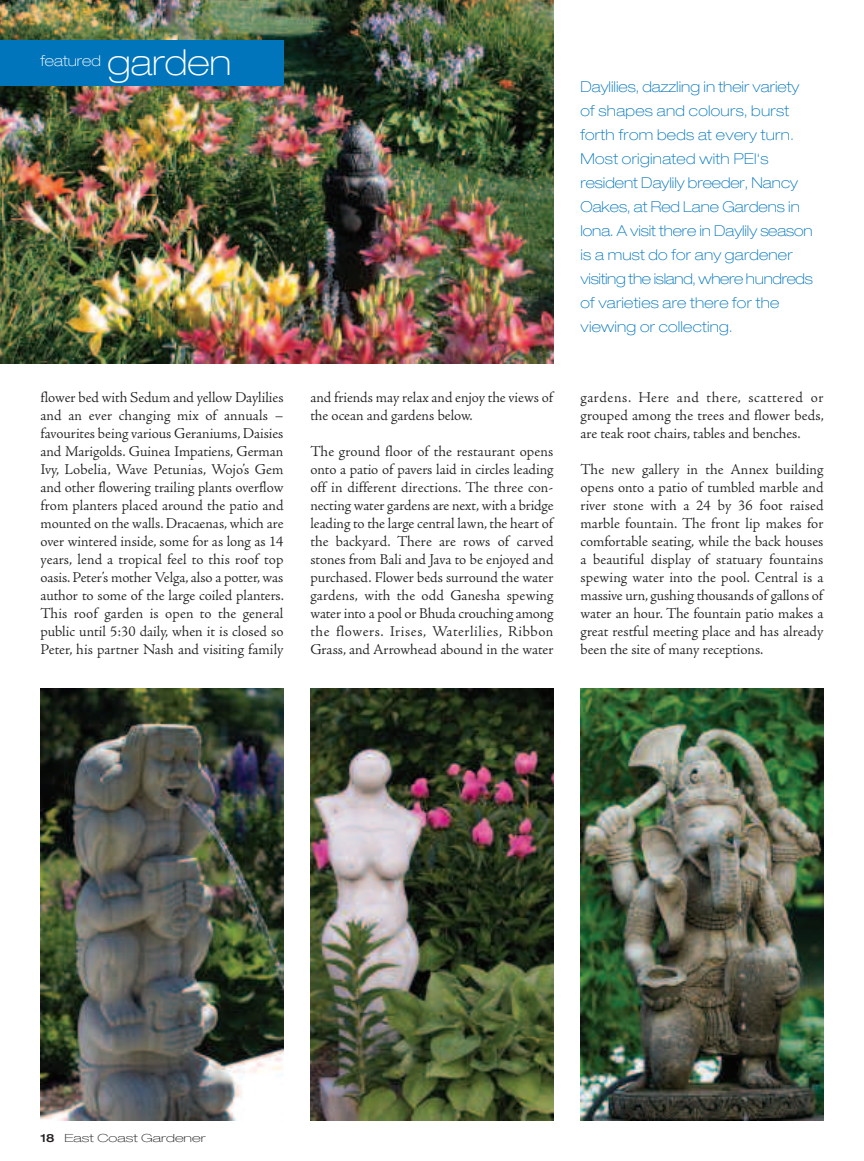
<style>
.page{position:relative;width:864px;height:1161px;background:#fff}
.page>*{position:absolute;margin:0;border:0;box-sizing:border-box;transform-origin:0 0}
.t1{font:100 expanded 36px "Helvetica Neue LT Std";color:#fff}
.t2{font:300 15px/18px "Adobe Jenson Pro";color:#231f20;text-align:justify}
.t3{font:100 expanded 15px/24px "Helvetica Neue LT Std";color:#0075bc}
.t4{font:100 expanded 15px "Helvetica Neue LT Std";color:#fff}
.t5{font:100 expanded 11.25px "Helvetica Neue LT Std";color:#231f20;scale:1.25 1}
.s1{font-weight:500}
</style>
<div class="page">
<img style="left:41px;top:688px;width:243px;height:432px">
<img style="left:580px;top:688px;width:243px;height:432px">
<img style="left:310px;top:688px;width:243px;height:432px">
<img style="left:0;top:0;width:553px;height:363px">
<div style="left:0;top:41px;width:284px;height:45px;background:#0075bc"></div>
<p class="t4" style="left:41px;top:56px;width:62px">featured</p>
<h1 class="t1" style="left:107px;top:50px;width:126px">garden</h1>
<p class="t2" style="left:40px;top:390px;width:245px">flower bed with Sedum and yellow Daylilies and an ever changing mix of annuals – favourites being various Geraniums, Daisies and Marigolds. Guinea Impatiens, German Ivy, Lobelia, Wave Petunias, Wojo’s Gem and other flowering trailing plants overflow from planters placed around the patio and mounted on the walls. Dracaenas, which are over wintered inside, some for as long as 14 years, lend a tropical feel to this roof top oasis. Peter’s mother Velga, also a potter, was author to some of the large coiled planters.<br>This roof garden is open to the general public until 5:30 daily, when it is closed so Peter, his partner Nash and visiting family</p>
<p class="t2" style="left:310px;top:390px;width:244px">and friends may relax and enjoy the views of the ocean and gardens below.</p>
<p class="t2" style="left:310px;top:444px;width:245px">The ground floor of the restaurant opens onto a patio of pavers laid in circles leading off in different directions. The three con&shy;necting water gardens are next, with a bridge leading to the large central lawn, the heart of the backyard. There are rows of carved stones from Bali and Java to be enjoyed and purchased. Flower beds surround the water gardens, with the odd Ganesha spewing water into a pool or Bhuda crouching among the flowers. Irises, Waterlilies, Ribbon Grass, and Arrowhead abound in the water</p>
<p class="t3" style="left:580px;top:76px;width:234px">Daylilies, dazzling in their variety of shapes and colours, burst forth from beds at every turn.<br>Most originated with PEI‘s resident Daylily breeder, Nancy<br>Oakes, at Red Lane Gardens in<br>Iona. A visit there in Daylily season is a must do for any gardener visiting the island, where hundreds of varieties are there for the viewing or collecting.</p>
<p class="t2" style="left:580px;top:390px;width:245px">gardens. Here and there, scattered or grouped among the trees and flower beds, are teak root chairs, tables and benches.</p>
<p class="t2" style="left:581px;top:462px;width:245px">The new gallery in the Annex building opens onto a patio of tumbled marble and river stone with a 24 by 36 foot raised marble fountain. The front lip makes for comfortable seating, while the back houses a beautiful display of statuary fountains spewing water into the pool. Central is a massive urn, gushing thousands of gallons of water an hour. The fountain patio makes a great restful meeting place and has already been the site of many receptions.</p>
<p class="t5" style="left:40px;top:1134px;width:134px"><span class="s1">18</span> East Coast Gardener</p>
</div>
